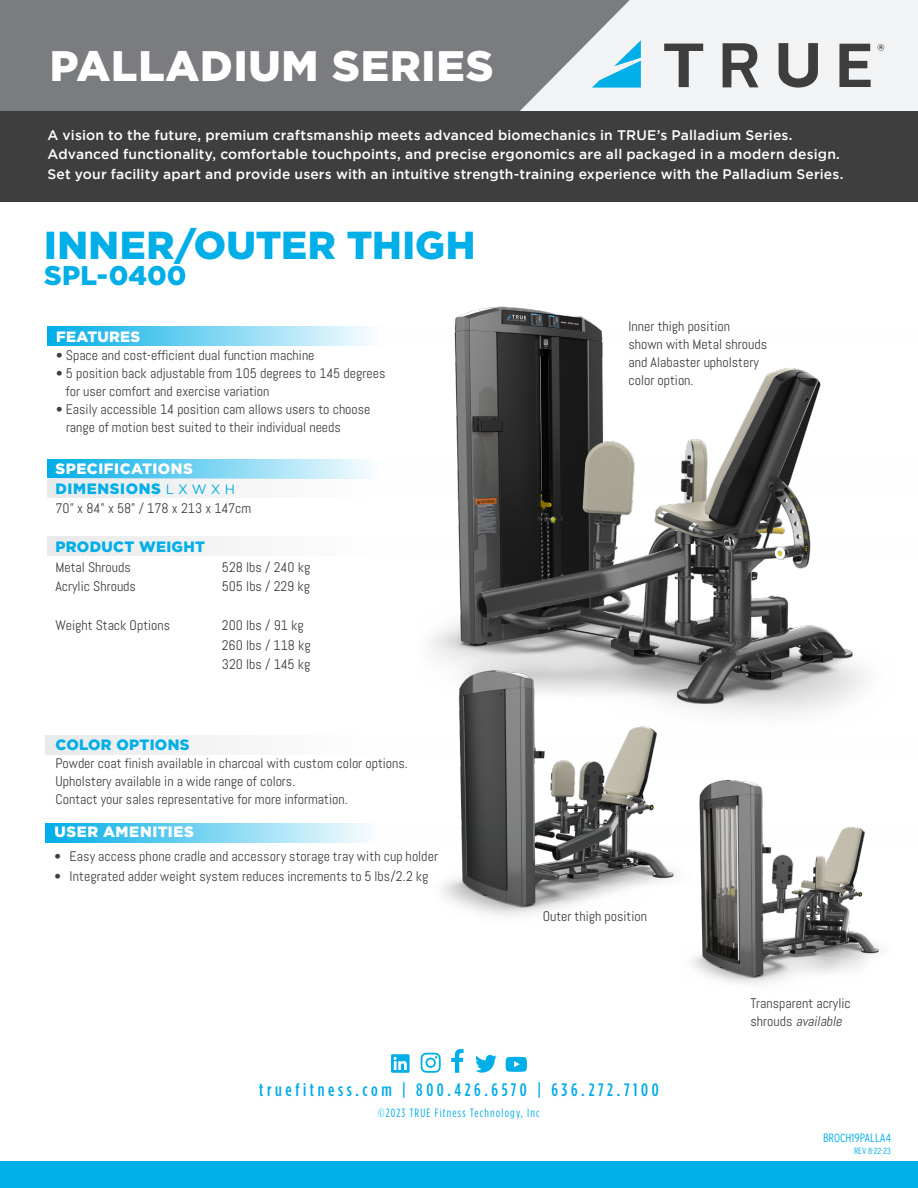
<style>
.page{position:relative;width:918px;height:1188px;background:#fff}
.page>*{position:absolute;margin:0;border:0;box-sizing:border-box;transform-origin:0 0}
.t1{font:900 42.6px "Gotham";letter-spacing:.02em;color:#fff}
.t2{font:900 39px "Gotham";letter-spacing:.01em;color:#00aee8}
.t3{font:900 27px "Gotham";letter-spacing:.005em;color:#00aee8}
.t4{font:500 18px "Gotham Condensed";letter-spacing:.2em;color:#00abe7}
.Force{font:900 15px/19.5px "Gotham";letter-spacing:.035em;color:#fff}
.t5{font:900 15px "Gotham";letter-spacing:.02em;color:#00aee8}
.Copy{font:13.8px/18px "Abel";color:#3e3e3f}
.Copy-2{font:500 13.8px/19.5px "Gotham";letter-spacing:.01em;color:#fff}
.t6{font:12px "Gotham Condensed";letter-spacing:.1em;color:#00abe7}
.t7{font:300 condensed 12px "Interstate";color:#00aee8}
.t8{font:300 condensed 9px "Interstate";letter-spacing:-.005em;color:#00aee8}
.s1{color:#00aee8}
.s2{font-weight:400;font-size:13.5px;color:#00aee8}
.s3{font-style:italic}
</style>
<div class="page">
<svg style="left:47px;top:327px;width:323px;height:19px;background:#79d4f2"></svg>
<svg style="left:47px;top:459px;width:323px;height:19px;background:#79d4f2"></svg>
<div style="left:47px;top:478px;width:871px;height:20px;background:linear-gradient(to bottom,#f6f6f7,#f6f6f7)"></div>
<div style="left:47px;top:536px;width:871px;height:20px;background:linear-gradient(to bottom,#f6f6f7,#f6f6f7)"></div>
<div style="left:0;top:1161px;width:918px;height:27px;background:#00aee8"></div>
<div style="left:0;top:0;width:918px;height:122px;background:#7a7c7f"></div>
<svg style="left:520px;top:0;width:398px;height:111px;fill:#f2f3f4"></svg>
<svg style="left:592px;top:40px;width:49px;height:48px;background:#8ed6ef"></svg>
<svg style="left:779px;top:43px;width:39px;height:45px;background:#919293"></svg>
<svg style="left:839px;top:44px;width:32px;height:43px"></svg>
<svg style="left:664px;top:44px;width:39px;height:43px;background:#adaeaf"></svg>
<svg style="left:723px;top:43px;width:35px;height:44px;background:#838384"></svg>
<svg style="left:878px;top:44px;width:6px;height:7px"></svg>
<div style="left:0;top:111px;width:918px;height:91px;background:#3e3e3f"></div>
<img style="left:430px;top:306px;width:436px;height:409px">
<img style="left:692px;top:779px;width:188px;height:205px">
<img style="left:430px;top:662px;width:275px;height:278px">
<svg style="left:46px;top:823px;width:834px;height:19px"></svg>
<svg style="left:46px;top:735px;width:659px;height:20px"></svg>
<svg style="left:451px;top:1049px;width:13px;height:24px"></svg>
<svg style="left:506px;top:1057px;width:21px;height:15px"></svg>
<svg style="left:391px;top:1054px;width:19px;height:19px"></svg>
<svg style="left:475px;top:1055px;width:22px;height:18px"></svg>
<svg style="left:421px;top:1053px;width:20px;height:20px"></svg>
<p class="t1" style="left:50px;top:41px;width:445px">PALLADIUM SERIES</p>
<p class="Copy-2" style="left:48px;top:125px;width:798px">A vision to the future, premium craftsmanship meets advanced biomechanics in TRUE’s Palladium Series.<br>Advanced functionality, comfortable touchpoints, and precise ergonomics are all packaged in a modern design.<br>Set your facility apart and provide users with an intuitive strength-training experience with the Palladium Series.</p>
<p class="t2" style="left:44px;top:223px;width:433px">INNER/OUTER THIGH</p>
<p class="t3" style="left:44px;top:260px;width:144px">SPL-0400</p>
<p class="Force" style="left:56px;top:327px;width:86px">FEATURES</p>
<p class="Copy" style="left:56px;top:347px;width:260px">• Space and cost-efficient dual function machine</p>
<p class="Copy" style="left:66px;top:365px;width:321px;text-indent:-10px">• 5 position back adjustable from 105 degrees to 145 degrees for user comfort and exercise variation</p>
<p class="Copy" style="left:66px;top:401px;width:306px;text-indent:-10px">• Easily accessible 14 position cam allows users to choose range of motion best suited to their individual needs</p>
<p class="Force" style="left:55px;top:459px;width:181px">SPECIFICATIONS<br><span class="s1">DIMENSIONS</span> <span class="s2">L X W X H</span></p>
<p class="Copy" style="left:55px;top:499px;width:197px">70” x 84” x 58” / 178 x 213 x 147cm</p>
<p class="t5" style="left:55px;top:538px;width:151px">PRODUCT WEIGHT</p>
<p class="Copy" style="left:55px;top:558px;width:77px">Metal Shrouds</p>
<p class="Copy" style="left:222px;top:558px;width:90px">528 lbs / 240 kg</p>
<p class="Copy" style="left:55px;top:577px;width:82px">Acrylic Shrouds</p>
<p class="Copy" style="left:222px;top:577px;width:90px">505 lbs / 229 kg</p>
<p class="Copy" style="left:55px;top:616px;width:116px">Weight Stack Options</p>
<p class="Copy" style="left:222px;top:616px;width:90px;line-height:19.5px">200 lbs / 91 kg<br>260 lbs / 118 kg<br>320 lbs / 145 kg</p>
<p class="t5" style="left:55px;top:736px;width:136px">COLOR OPTIONS</p>
<p class="Copy" style="left:55px;top:754px;width:354px">Powder coat finish available in charcoal with custom color options.</p>
<p class="Copy" style="left:55px;top:772px;width:241px">Upholstery available in a wide range of colors.</p>
<p class="Copy" style="left:55px;top:790px;width:294px">Contact your sales representative for more information.</p>
<p class="Force" style="left:55px;top:822px;width:141px">USER AMENITIES</p>
<p class="Copy" style="left:55px;top:848px;width:385px">• Easy access phone cradle and accessory storage tray with cup holder</p>
<p class="Copy" style="left:55px;top:867px;width:376px">• Integrated adder weight system reduces increments to 5 lbs/2.2 kg</p>
<p class="Copy" style="left:629px;top:317px;width:140px">Inner thigh position shown with Metal shrouds and Alabaster upholstery color option.</p>
<p class="Copy" style="left:543px;top:907px;width:106px">Outer thigh position</p>
<p class="Copy" style="left:751px;top:995px;width:102px">Transparent acrylic s h r o u d s <span class="s3">available</span></p>
<p class="t4" style="left:259px;top:1080px;width:401px">truefitness.com | 800.426.6570 | 636.272.7100</p>
<p class="t6" style="left:378px;top:1106px;width:163px">©2023 TRUE Fitness Technology, Inc</p>
<p class="t7" style="left:823px;top:1131px;width:69px">BROCH19PALLA4</p>
<p class="t8" style="left:854px;top:1146px;width:38px">REV 8-22-23</p>
</div>
